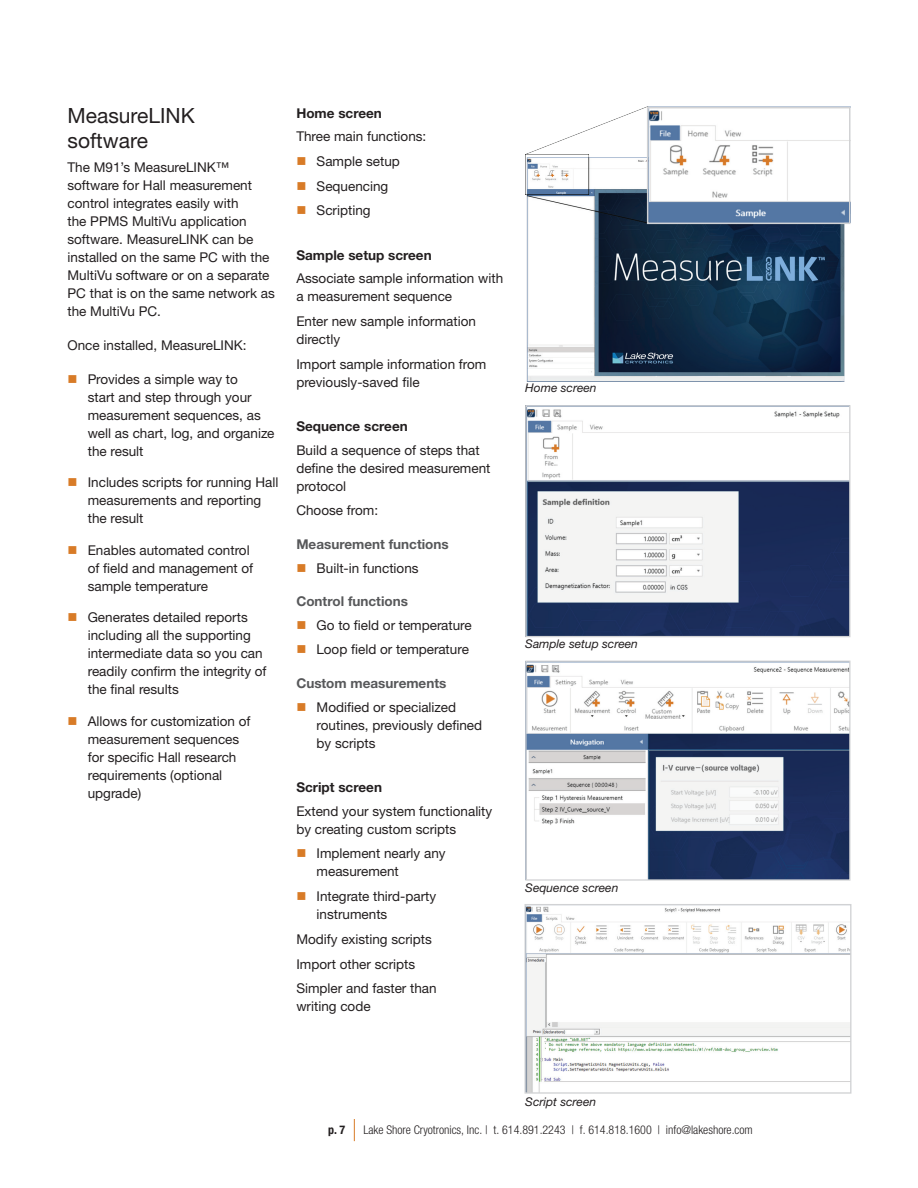
<style>
.page{position:relative;width:918px;height:1188px;background:#fff}
.page>*{position:absolute;margin:0;border:0;box-sizing:border-box;transform-origin:0 0}
.Subhead_1{font:21px/25.2px "Helvetica Neue LTW1 G";color:#231f20}
.Body_2{font:13.5px/18px "Helvetica Neue LTW1 G";color:#231f20}
.Subhead_3{font:700 13.5px "Helvetica Neue LTW1 G";color:#57585a}
.Subhead_2{font:700 13.5px "Helvetica Neue LTW1 G";color:#231f20}
.t1{font:300 condensed 12px "Helvetica Neue LTW1 G";color:#231f20}
.Caption_2{font:italic 12px "Helvetica Neue LTW1 G";color:#231f20}
.t2{font:700 condensed 12px "Helvetica Neue LTW1 G";color:#231f20}
</style>
<div class="page">
<svg style="left:354px;top:1119px;width:1px;height:22px"></svg>
<img style="left:525px;top:107px;width:322px;height:275px">
<img style="left:527px;top:407px;width:321px;height:228px">
<div style="left:525px;top:405px;width:325px;height:232px;border:1px solid #d1d2d4"></div>
<img style="left:527px;top:664px;width:322px;height:215px">
<div style="left:525px;top:661px;width:326px;height:220px;border:1px solid #d1d2d4"></div>
<img style="left:527px;top:906px;width:322px;height:186px">
<div style="left:525px;top:904px;width:326px;height:190px;border:1px solid #d1d2d4"></div>
<div style="left:647px;top:107px;width:203px;height:117px;border:2px solid #d1d2d4"></div>
<p class="Subhead_1" style="left:68px;top:103px;width:129px">MeasureLINK software</p>
<p class="Body_2" style="left:68px;top:158px;width:209px">The M91’s MeasureLINK™ software for Hall measurement control integrates easily with<br>the PPMS MultiVu application software. MeasureLINK can be installed on the same PC with the<br>MultiVu software or on a separate<br>PC that is on the same network as the MultiVu PC.</p>
<p class="Body_2" style="left:68px;top:336px;width:181px">Once installed, MeasureLINK:</p>
<p class="Body_2" style="left:88px;top:370px;width:188px">Provides a simple way to<br>start and step through your measurement sequences, as well as chart, log, and organize the result</p>
<p class="Body_2" style="left:88px;top:474px;width:192px">Includes scripts for running Hall measurements and reporting the result</p>
<p class="Body_2" style="left:88px;top:541px;width:167px">Enables automated control of field and management of sample temperature</p>
<p class="Body_2" style="left:88px;top:609px;width:180px">Generates detailed reports including all the supporting intermediate data so you can readily confirm the integrity of the final results</p>
<p class="Body_2" style="left:88px;top:712px;width:164px">Allows for customization of measurement sequences for specific Hall research requirements (optional upgrade)</p>
<p class="Subhead_2" style="left:296px;top:105px;width:87px">Home screen</p>
<p class="Body_2" style="left:296px;top:127px;width:132px">Three main functions:</p>
<p class="Body_2" style="left:317px;top:152px;width:85px">Sample setup</p>
<p class="Body_2" style="left:317px;top:177px;width:73px">Sequencing</p>
<p class="Body_2" style="left:317px;top:201px;width:55px">Scripting</p>
<p class="Subhead_2" style="left:296px;top:247px;width:137px">Sample setup screen</p>
<p class="Body_2" style="left:296px;top:269px;width:208px">Associate sample information with a measurement sequence</p>
<p class="Body_2" style="left:296px;top:312px;width:181px">Enter new sample information directly</p>
<p class="Body_2" style="left:296px;top:355px;width:192px">Import sample information from previously-saved file</p>
<p class="Subhead_2" style="left:296px;top:418px;width:113px">Sequence screen</p>
<p class="Body_2" style="left:296px;top:441px;width:196px">Build a sequence of steps that define the desired measurement protocol</p>
<p class="Body_2" style="left:296px;top:502px;width:83px">Choose from:</p>
<p class="Subhead_3" style="left:296px;top:536px;width:154px">Measurement functions</p>
<p class="Body_2" style="left:317px;top:559px;width:104px">Built-in functions</p>
<p class="Subhead_3" style="left:296px;top:593px;width:113px">Control functions</p>
<p class="Body_2" style="left:317px;top:616px;width:157px">Go to field or temperature</p>
<p class="Body_2" style="left:317px;top:641px;width:154px">Loop field or temperature</p>
<p class="Subhead_3" style="left:296px;top:675px;width:152px">Custom measurements</p>
<p class="Body_2" style="left:317px;top:698px;width:167px">Modified or specialized routines, previously defined by scripts</p>
<p class="Subhead_2" style="left:296px;top:779px;width:87px">Script screen</p>
<p class="Body_2" style="left:296px;top:802px;width:197px">Extend your system functionality by creating custom scripts</p>
<p class="Body_2" style="left:317px;top:844px;width:131px">Implement nearly any measurement</p>
<p class="Body_2" style="left:317px;top:887px;width:121px">Integrate third-party instruments</p>
<p class="Body_2" style="left:296px;top:930px;width:137px">Modify existing scripts</p>
<p class="Body_2" style="left:296px;top:955px;width:120px">Import other scripts</p>
<p class="Body_2" style="left:296px;top:979px;width:142px">Simpler and faster than writing code</p>
<p class="Caption_2" style="left:525px;top:381px;width:73px">Home screen</p>
<p class="Caption_2" style="left:525px;top:636px;width:114px">Sample setup screen</p>
<p class="Caption_2" style="left:525px;top:881px;width:95px">Sequence screen</p>
<p class="Caption_2" style="left:525px;top:1095px;width:72px">Script screen</p>
<p class="t2" style="left:328px;top:1122px;width:19px">p. 7</p>
<p class="t1" style="left:363px;top:1122px;width:391px">Lake Shore Cryotronics, Inc. | t. 614.891.2243 | f. 614.818.1600 | info@lakeshore.com</p>
</div>
